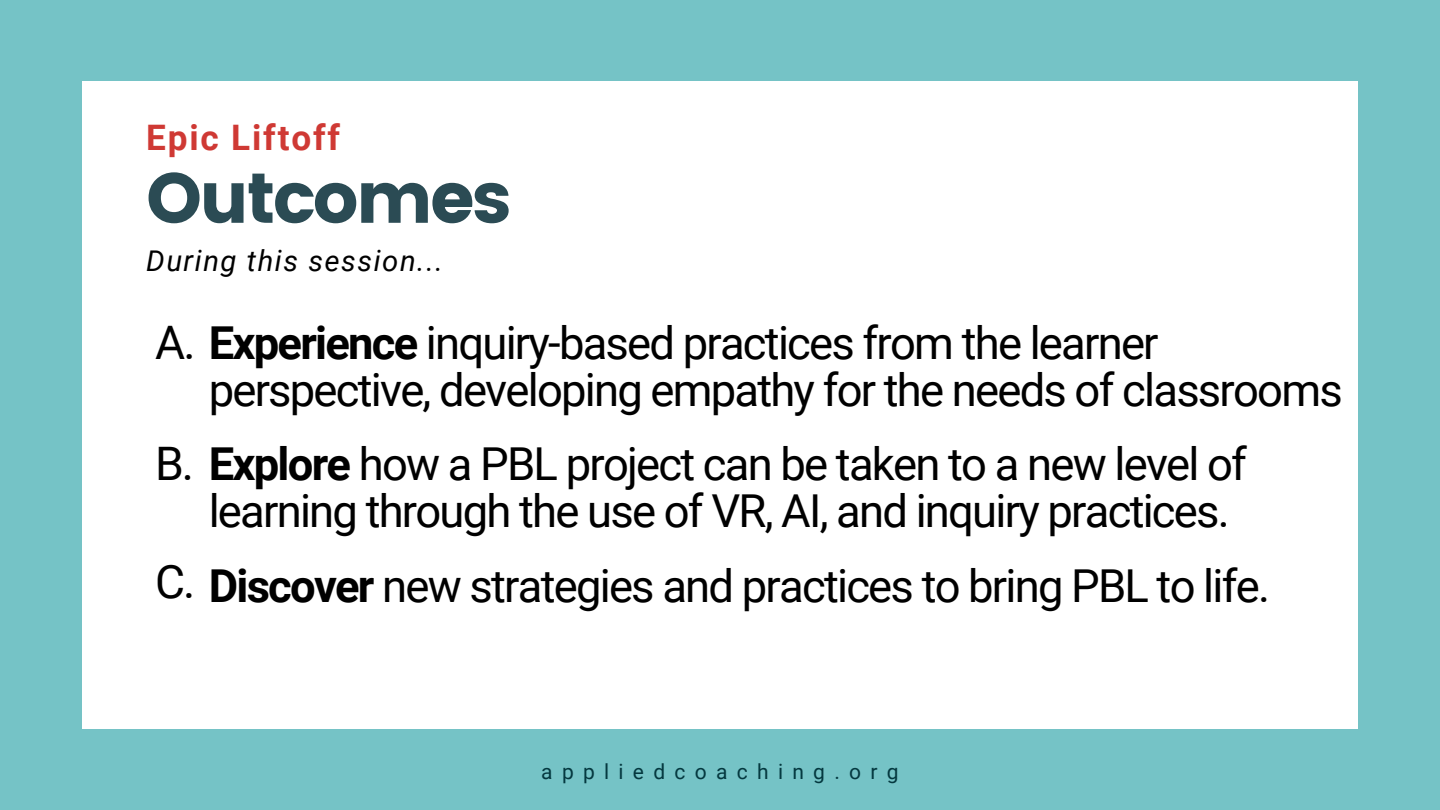
<style>
.page{position:relative;width:1440px;height:810px;background:#75c3c6}
.page>*{position:absolute;margin:0;border:0;box-sizing:border-box;transform-origin:0 0}
.t1{font:70.9px "Poppins";letter-spacing:-.04em;color:#2b4b54}
.t2{font:46.2px "Roboto";color:#000}
.t3{font:45.4px/47.2px "Roboto";letter-spacing:-.04em;color:#000}
.t4{font:700 35.2px "Roboto";letter-spacing:.05em;color:#cf3934}
.t5{font:italic 29.2px "Roboto";letter-spacing:.05em;color:#000}
.t6{font:21px "Roboto";letter-spacing:.445em;color:#04383f}
.s1{font-size:46.2px}
.s2{font-weight:700}
</style>
<div class="page">
<div style="left:83px;top:81px;width:1274px;height:648px;background:#fff"></div>
<p class="t4" style="left:146px;top:117px;width:195px">Epic Liftoff</p>
<h1 class="t1" style="left:146px;top:157px;width:367px">Outcomes</h1>
<p class="t5" style="left:146px;top:244px;width:298px">During this session...</p>
<p class="t3" style="left:209px;top:319px;width:1136px;text-indent:-54px"><span class="s1">A.</span> <span class="s2">Experience</span> inquiry-based practices from the learner perspective, developing empathy for the needs of classrooms</p>
<p class="t3" style="left:209px;top:441px;width:1040px;text-indent:-54px"><span class="s1">B.</span> <span class="s2">Explore</span> how a PBL project can be taken to a new level of learning through the use of VR, AI, and inquiry practices.</p>
<p class="t3" style="left:209px;top:562px;width:1063px"><span class="s2">Discover</span> new strategies and practices to bring PBL to life.</p>
<p class="t2" style="left:155px;top:555px;width:42px">C.</p>
<p class="t6" style="left:541px;top:759px;width:359px">appliedcoaching.org</p>
</div>
